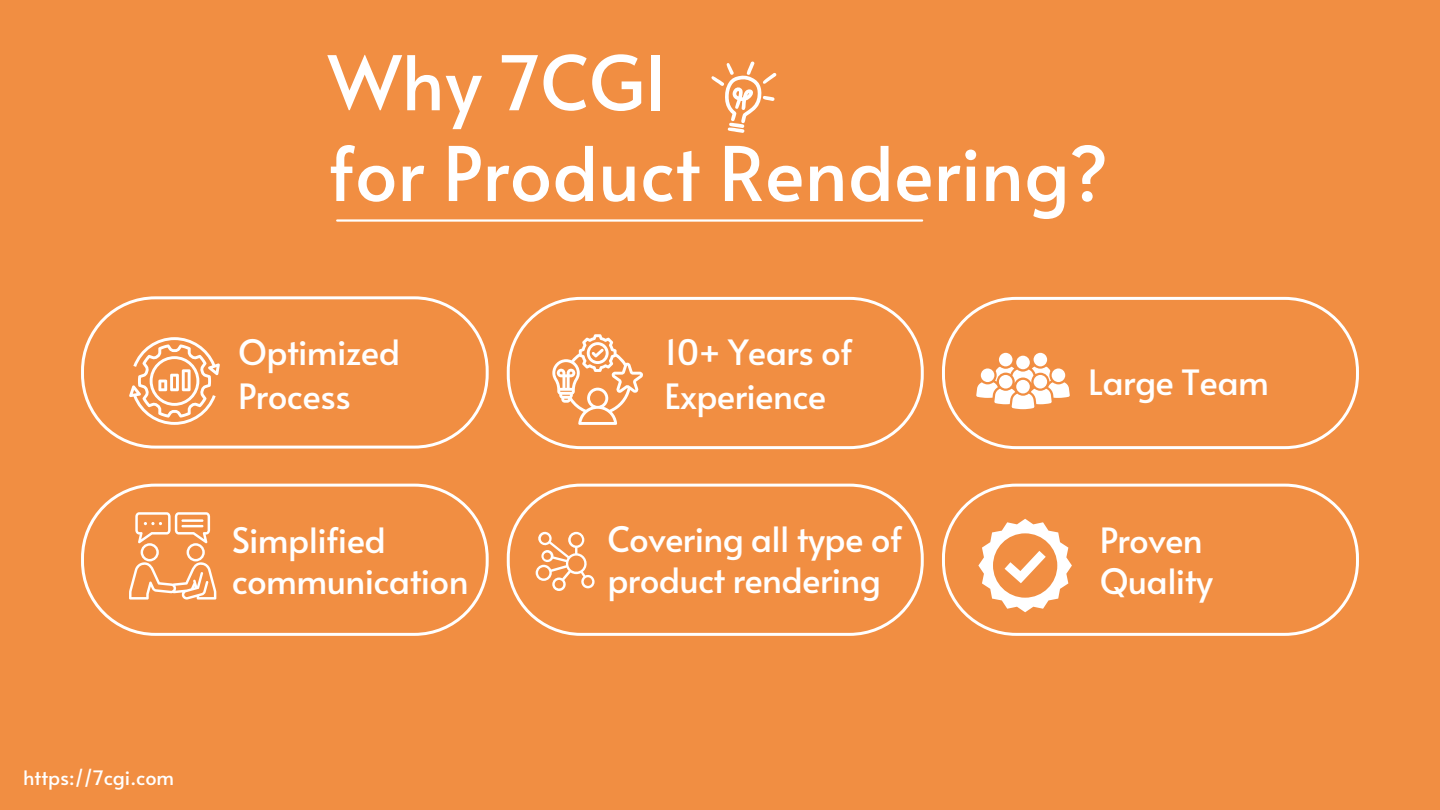
<style>
.page{position:relative;width:1440px;height:810px;background:#f18e42}
.page>*{position:absolute;margin:0;border:0;box-sizing:border-box;transform-origin:0 0}
.t1{font:75px/90.8px "Alata";color:#fff}
.t2{font:34.8px/41.2px "Alata";letter-spacing:-.02em;color:#fff}
.t3{font:19.9px "Alata";color:#fff}
</style>
<div class="page">
<hr style="left:337px;top:219px;width:585px;height:3px;background:#fff">
<svg style="left:711px;top:61px;width:66px;height:72px"></svg>
<svg style="left:81px;top:296px;width:408px;height:153px"></svg>
<svg style="left:507px;top:297px;width:417px;height:152px"></svg>
<svg style="left:942px;top:297px;width:417px;height:152px"></svg>
<svg style="left:81px;top:484px;width:408px;height:152px"></svg>
<svg style="left:507px;top:484px;width:417px;height:152px"></svg>
<svg style="left:942px;top:484px;width:417px;height:152px"></svg>
<svg style="left:129px;top:337px;width:91px;height:88px"></svg>
<svg style="left:552px;top:334px;width:91px;height:91px"></svg>
<div style="left:999px;top:353px;width:14px;height:13px;background:#fff;border-radius:50%"></div>
<div style="left:1034px;top:353px;width:13px;height:13px;background:#fff;border-radius:50%"></div>
<div style="left:1016px;top:356px;width:14px;height:13px;background:#fff;border-radius:50%"></div>
<svg style="left:976px;top:367px;width:94px;height:42px"></svg>
<div style="left:1016px;top:380px;width:14px;height:13px;background:#fff;border-radius:50%"></div>
<svg style="left:129px;top:512px;width:87px;height:87px"></svg>
<svg style="left:534px;top:528px;width:64px;height:63px"></svg>
<svg style="left:978px;top:519px;width:94px;height:93px"></svg>
<h1 class="t1" style="left:328px;top:28px;width:782px">Why 7CGI<br>for Product Rendering?</h1>
<p class="t2" style="left:238px;top:327px;width:163px;line-height:43.5px">Optimized<br>Process</p>
<p class="t2" style="left:665px;top:327px;width:190px;line-height:43.5px">10+ Years of<br>Experience</p>
<p class="t2" style="left:1088px;top:357px;width:182px">Large Team</p>
<p class="t2" style="left:232px;top:515px;width:239px">Simplified communication</p>
<p class="t2" style="left:607px;top:514px;width:297px">Covering all type of product rendering</p>
<p class="t2" style="left:1100px;top:515px;width:115px">Proven<br>Quality</p>
<p class="t3" style="left:23px;top:761px;width:153px">https://7cgi.com</p>
</div>
